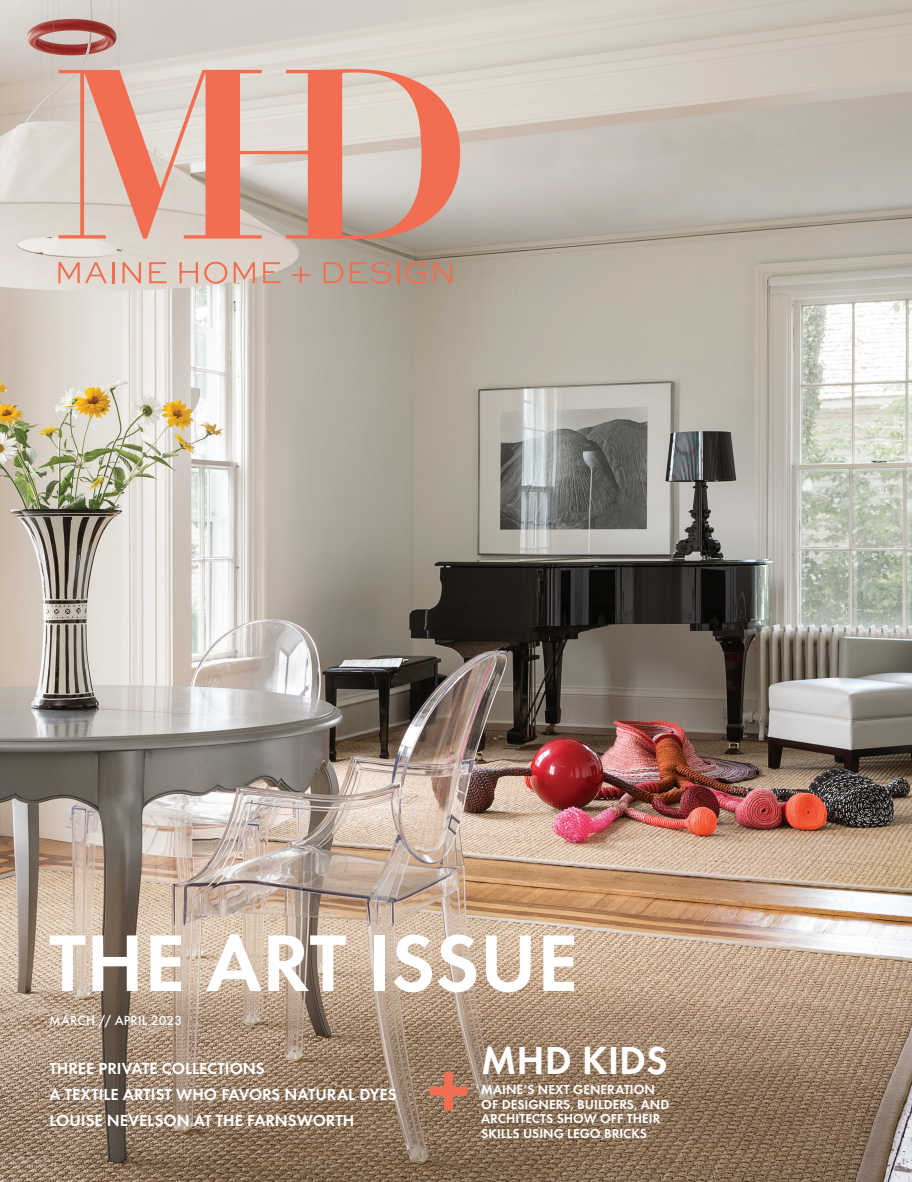
<style>
.page{position:relative;width:912px;height:1182px;background:#fff}
.page>*{position:absolute;margin:0;border:0;box-sizing:border-box;transform-origin:0 0}
.t1{font:83.25px "Futura Dem";color:#fff}
.t2{font:700 79.65px "Futura";color:#f36d51}
.t3{font:40.5px "Futura Dem";color:#fff}
.t4{font:16.65px/26px "Futura Dem";color:#fff}
.t5{font:500 13.65px "Futura";letter-spacing:.01em;color:#fff}
.t6{font:13.5px/14.7px "Futura Dem";color:#fff}
</style>
<div class="page">
<img style="left:0;top:0;width:911px;height:1181px">
<svg style="left:58px;top:262px;width:49px;height:21px"></svg>
<hr style="left:112px;top:262px;width:2px;height:21px;background:#f36d51">
<svg style="left:122px;top:262px;width:19px;height:21px"></svg>
<svg style="left:149px;top:262px;width:18px;height:21px"></svg>
<svg style="left:179px;top:262px;width:19px;height:21px"></svg>
<svg style="left:204px;top:262px;width:23px;height:22px"></svg>
<svg style="left:234px;top:262px;width:21px;height:21px"></svg>
<svg style="left:263px;top:262px;width:17px;height:21px"></svg>
<svg style="left:292px;top:267px;width:17px;height:16px"></svg>
<svg style="left:323px;top:262px;width:20px;height:21px"></svg>
<svg style="left:350px;top:262px;width:41px;height:22px"></svg>
<hr style="left:397px;top:262px;width:2px;height:21px;background:#f36d51">
<svg style="left:405px;top:262px;width:21px;height:22px"></svg>
<svg style="left:433px;top:262px;width:19px;height:21px"></svg>
<svg style="left:58px;top:69px;width:402px;height:170px;background:#dfac9c"></svg>
<h1 class="t1" style="left:49px;top:913px;width:530px">THE ART ISSUE</h1>
<p class="t5" style="left:49px;top:1011px;width:135px">MARCH // APRIL 2023</p>
<p class="t4" style="left:50px;top:1054px;width:348px">THREE PRIVATE COLLECTIONS<br>A TEXTILE ARTIST WHO FAVORS NATURAL DYES<br>LOUISE NEVELSON AT THE FARNSWORTH</p>
<h2 class="t2" style="left:424px;top:1041px;width:49px">+</h2>
<h3 class="t3" style="left:481px;top:1035px;width:188px">MHD KIDS</h3>
<p class="t6" style="left:481px;top:1081px;width:189px">MAINE’S NEXT GENERATION<br>OF DESIGNERS, BUILDERS, AND<br>ARCHITECTS SHOW OFF THEIR<br>SKILLS USING LEGO BRICKS</p>
</div>
